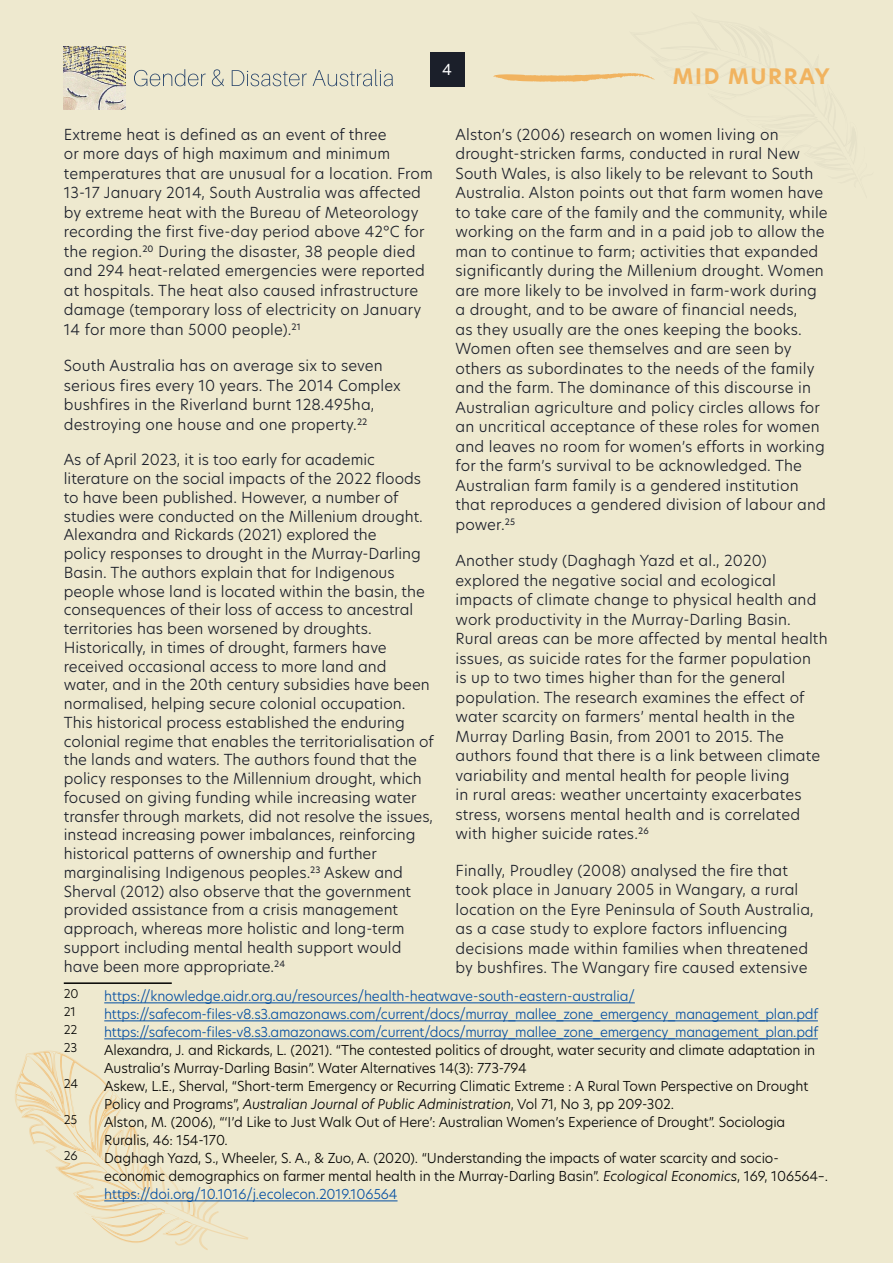
<style>
.page{position:relative;width:893px;height:1263px;background:#eee9cf}
.page>*{position:absolute;margin:0;border:0;box-sizing:border-box;transform-origin:0 0}
.t1{font:700 21px "New Hero";letter-spacing:.08em;color:#f1b35f}
.t2{font:300 15px/19.5px "New Hero";letter-spacing:.01em;color:#1b1f2a}
.t3{font:15px "New Hero";color:#fff}
.t4{font:300 13.5px/18px "New Hero";letter-spacing:-.01em;color:#000}
.t5{font:300 13.5px "New Hero";letter-spacing:-.02em;color:#034ea2}
.t6{font:300 12px "New Hero";letter-spacing:-.01em;color:#000}
.s1{font-style:italic}
.s2{color:#034ea2}
</style>
<div class="page">
<div style="left:430px;top:52px;width:34px;height:34px;background:#1b1f2a"></div>
<svg style="left:104px;top:1039px;width:156px;height:211px"></svg>
<svg style="left:15px;top:1049px;width:187px;height:201px"></svg>
<svg style="left:134px;top:69px;width:72px;height:17px"></svg>
<svg style="left:212px;top:69px;width:12px;height:17px"></svg>
<svg style="left:232px;top:70px;width:75px;height:16px"></svg>
<svg style="left:313px;top:69px;width:80px;height:17px"></svg>
<img style="left:64px;top:47px;width:62px;height:62px">
<svg style="left:493px;top:73px;width:162px;height:9px"></svg>
<hr style="left:64px;top:982px;width:108px;height:2px;background:#000">
<hr style="left:104px;top:1002px;width:531px;height:1px;background:#034ea2">
<hr style="left:104px;top:1020px;width:714px;height:1px;background:#034ea2">
<hr style="left:104px;top:1038px;width:714px;height:1px;background:#034ea2">
<hr style="left:104px;top:1200px;width:294px;height:1px;background:#034ea2">
<p class="t3" style="left:442px;top:59px;width:11px">4</p>
<h1 class="t1" style="left:673px;top:62px;width:158px">MID MURRAY</h1>
<p class="t2" style="left:64px;top:124px;width:371px">Extreme heat is defined as an event of three<br>or more days of high maximum and minimum temperatures that are unusual for a location. From 13-17 January 2014, South Australia was affected by extreme heat with the Bureau of Meteorology recording the first five-day period above 42°C for the region.<sup>20</sup> During the disaster, 38 people died and 294 heat-related emergencies were reported at hospitals. The heat also caused infrastructure damage (temporary loss of electricity on January 14 for more than 5000 people).<sup>21</sup></p>
<p class="t2" style="left:64px;top:355px;width:339px">South Australia has on average six to seven serious fires every 10 years. The 2014 Complex bushfires in the Riverland burnt 128.495ha, destroying one house and one property.<sup>22</sup></p>
<p class="t2" style="left:64px;top:450px;width:372px;line-height:18.8px">As of April 2023, it is too early for academic literature on the social impacts of the 2022 floods to have been published. However, a number of studies were conducted on the Millenium drought.<br>Alexandra and Rickards (2021) explored the<br>policy responses to drought in the Murray-Darling Basin. The authors explain that for Indigenous people whose land is located within the basin, the consequences of their loss of access to ancestral territories has been worsened by droughts.<br>Historically, in times of drought, farmers have received occasional access to more land and water, and in the 20th century subsidies have been normalised, helping secure colonial occupation.<br>This historical process established the enduring colonial regime that enables the territorialisation of the lands and waters. The authors found that the policy responses to the Millennium drought, which focused on giving funding while increasing water transfer through markets, did not resolve the issues, instead increasing power imbalances, reinforcing historical patterns of ownership and further marginalising Indigenous peoples.<sup>23</sup> Askew and Sherval (2012) also observe that the government provided assistance from a crisis management approach, whereas more holistic and long-term support including mental health support would have been more appropriate.<sup>24</sup></p>
<p class="t6" style="left:64px;top:985px;width:16px">20</p>
<p class="t5" style="left:104px;top:987px;width:532px">https://knowledge.aidr.org.au/resources/health-heatwave-south-eastern-australia/</p>
<p class="t6" style="left:64px;top:1003px;width:14px">21</p>
<p class="t5" style="left:104px;top:1005px;width:715px">https://safecom-files-v8.s3.amazonaws.com/current/docs/murray_mallee_zone_emergency_management_plan.pdf</p>
<p class="t6" style="left:64px;top:1021px;width:15px">22</p>
<p class="t5" style="left:104px;top:1023px;width:715px">https://safecom-files-v8.s3.amazonaws.com/current/docs/murray_mallee_zone_emergency_management_plan.pdf</p>
<p class="t6" style="left:64px;top:1039px;width:15px">23</p>
<p class="t4" style="left:104px;top:1041px;width:713px">Alexandra, J. and Rickards, L. (2021). “The contested politics of drought, water security and climate adaptation in<br>Australia’s Murray-Darling Basin”. Water Alternatives 14(3): 773-794</p>
<p class="t6" style="left:64px;top:1075px;width:16px">24</p>
<p class="t4" style="left:104px;top:1077px;width:706px">Askew, L.E., Sherval, “Short-term Emergency or Recurring Climatic Extreme : A Rural Town Perspective on Drought<br>Policy and Programs”, <span class="s1">Australian Journal of Public Administration</span>, Vol 71, No 3, pp 209-302.</p>
<p class="t6" style="left:64px;top:1111px;width:15px">25</p>
<p class="t4" style="left:104px;top:1113px;width:683px">Alston, M. (2006), “‘I’d Like to Just Walk Out of Here’: Australian Women’s Experience of Drought”. Sociologia<br>Ruralis, 46: 154-170.</p>
<p class="t6" style="left:64px;top:1147px;width:15px">26</p>
<p class="t4" style="left:104px;top:1149px;width:725px">Daghagh Yazd, S., Wheeler, S. A., &amp; Zuo, A. (2020). “Understanding the impacts of water scarcity and socio&shy;economic demographics on farmer mental health in the Murray-Darling Basin”. <span class="s1">Ecological Economics</span>, 169, 106564–. <span class="s2">https://doi.org/10.1016/j.ecolecon.2019.106564</span></p>
<p class="t2" style="left:455px;top:124px;width:374px">Alston’s (2006) research on women living on drought-stricken farms, conducted in rural New South Wales, is also likely to be relevant to South Australia. Alston points out that farm women have to take care of the family and the community, while working on the farm and in a paid job to allow the man to continue to farm; activities that expanded significantly during the Millenium drought. Women are more likely to be involved in farm-work during a drought, and to be aware of financial needs,<br>as they usually are the ones keeping the books.<br>Women often see themselves and are seen by others as subordinates to the needs of the family and the farm. The dominance of this discourse in Australian agriculture and policy circles allows for an uncritical acceptance of these roles for women and leaves no room for women’s efforts in working for the farm’s survival to be acknowledged. The Australian farm family is a gendered institution that reproduces a gendered division of labour and power.<sup>25</sup></p>
<p class="t2" style="left:455px;top:550px;width:374px">Another study (Daghagh Yazd et al., 2020) explored the negative social and ecological impacts of climate change to physical health and work productivity in the Murray-Darling Basin.<br>Rural areas can be more affected by mental health issues, as suicide rates for the farmer population<br>is up to two times higher than for the general population. The research examines the effect of water scarcity on farmers’ mental health in the Murray Darling Basin, from 2001 to 2015. The authors found that there is a link between climate variability and mental health for people living<br>in rural areas: weather uncertainty exacerbates stress, worsens mental health and is correlated with higher suicide rates.<sup>26</sup></p>
<p class="t2" style="left:455px;top:860px;width:360px">Finally, Proudley (2008) analysed the fire that took place in January 2005 in Wangary, a rural location on the Eyre Peninsula of South Australia, as a case study to explore factors influencing decisions made within families when threatened by bushfires. The Wangary fire caused extensive</p>
</div>
